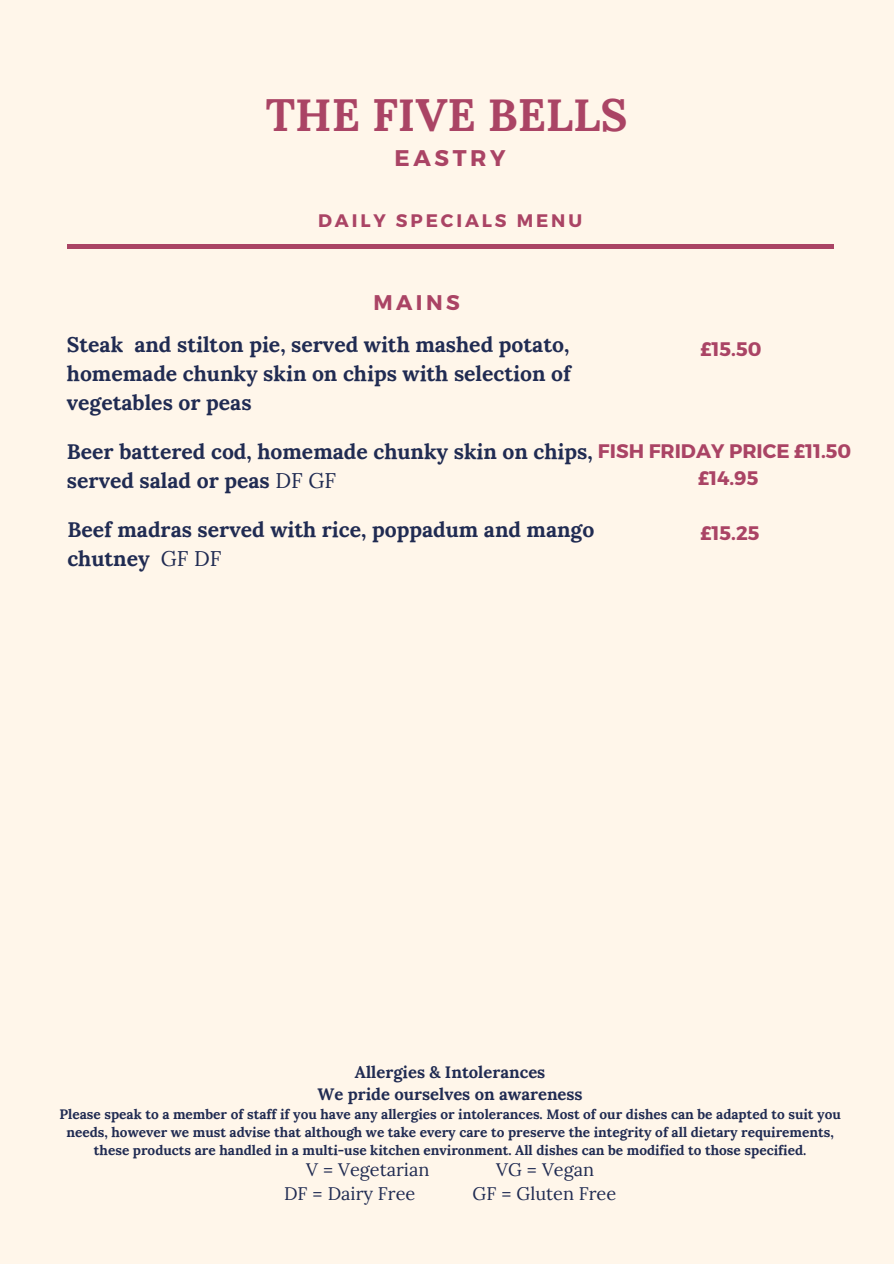
<style>
.page{position:relative;width:894px;height:1264px;background:#fff}
.page>*{position:absolute;margin:0;border:0;box-sizing:border-box;transform-origin:0 0}
.t1{font:700 45.3px "Lora";color:#aa4465}
.t2{font:700 22.65px "Montserrat";letter-spacing:.16em;color:#aa4465}
.t3{font:700 21.15px/29.2px "Lora";color:#202b52}
.t4{font:700 21.15px "Montserrat";letter-spacing:.16em;color:#aa4465}
.t5{font:21.15px "Lora";color:#202b52}
.t6{font:700 19.65px "Montserrat";color:#aa4465}
.t7{font:18.15px "Lora";color:#202b52}
.t8{font:700 18.15px "Montserrat";letter-spacing:.16em;color:#aa4465}
.t9{font:700 16.65px "Lora";color:#202b52}
.t10{font:700 13.65px/18px "Lora";color:#202b52;text-align:center}
.s1{font-family:"Montserrat";font-size:19.65px;color:#aa4465}
.s2{font-weight:400}
</style>
<div class="page">
<div style="left:0;top:0;width:893px;height:1263px;background:#fff6ea"></div>
<div style="left:67px;top:244px;width:766px;height:5px;background:#aa4465"></div>
<h1 class="t1" style="left:266px;top:85px;width:363px">THE FIVE BELLS</h1>
<h2 class="t2" style="left:394px;top:143px;width:112px">EASTRY</h2>
<h6 class="t8" style="left:318px;top:209px;width:265px">DAILY SPECIALS MENU</h6>
<p class="t4" style="left:373px;top:289px;width:88px">MAINS</p>
<h5 class="t3" style="left:67px;top:329px;width:505px;text-align:justify">Steak and stilton pie, served with mashed potato, homemade chunky skin on chips with selection of vegetables or peas</h5>
<h2 class="t3" style="left:67px;top:436px;width:785px">Beer battered cod, homemade chunky skin on chips, <span class="s1">FISH FRIDAY PRICE £11.50 </span>served salad or peas <span class="s2">DF GF</span></h2>
<h3 class="t6" style="left:700px;top:336px;width:62px">£15.50</h3>
<h4 class="t6" style="left:698px;top:465px;width:62px">£14.95</h4>
<h5 class="t3" style="left:67px;top:514px;width:528px">Beef madras served with rice, poppadum and mango chutney</h5>
<h4 class="t5" style="left:161px;top:545px;width:62px">GF DF</h4>
<h6 class="t6" style="left:700px;top:520px;width:60px">£15.25</h6>
<p class="t9" style="left:355px;top:1060px;width:192px">Allergies &amp; Intolerances</p>
<p class="t9" style="left:317px;top:1083px;width:266px">We pride ourselves on awareness</p>
<p class="t10" style="left:59px;top:1105px;width:782px">Please speak to a member of staff if you have any allergies or intolerances. Most of our dishes can be adapted to suit you needs, however we must advise that although we take every care to preserve the integrity of all dietary requirements, these products are handled in a multi-use kitchen environment. All dishes can be modified to those specified.</p>
<p class="t7" style="left:306px;top:1157px;width:125px">V = Vegetarian</p>
<p class="t7" style="left:496px;top:1157px;width:99px">VG = Vegan</p>
<h3 class="t7" style="left:284px;top:1182px;width:133px">DF = Dairy Free</h3>
<h3 class="t7" style="left:472px;top:1182px;width:145px">GF = Gluten Free</h3>
</div>
